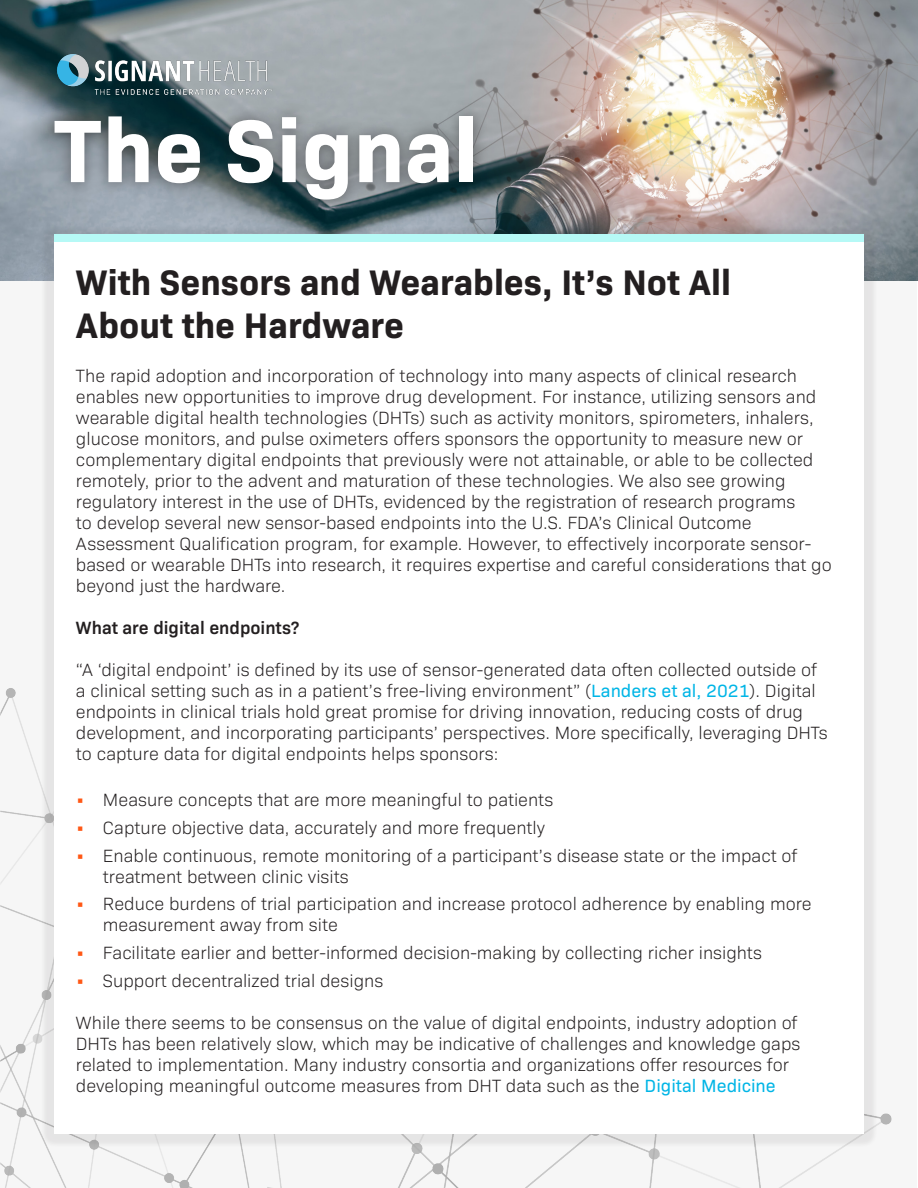
<style>
.page{position:relative;width:918px;height:1188px;background:#fff}
.page>*{position:absolute;margin:0;border:0;box-sizing:border-box;transform-origin:0 0}
.t1{font:700 90px "Bio Sans";color:#fff}
.t2{font:700 36px/43.2px "Bio Sans";color:#231f20}
.t3{font:300 18px/21px "Bio Sans";color:#231f20}
.t4{font:600 18px "Bio Sans";color:#231f20}
.s1{font-weight:400;color:#00b5e6}
.s2{font-weight:600;color:#ff5815}
</style>
<div class="page">
<div style="left:0;top:269px;width:916px;height:919px;background:#f6f6f6"></div>
<img style="left:1px;top:688px;width:891px;height:500px">
<img style="left:0;top:0;width:918px;height:281px">
<div style="left:40px;top:101px;width:448px;height:114px;background:#231f20;opacity:.52"></div>
<img style="left:54px;top:54px;width:219px;height:41px">
<div style="left:40px;top:226px;width:838px;height:922px;background:#231f20;opacity:.08"></div>
<div style="left:54px;top:240px;width:810px;height:894px;background:#fff"></div>
<div style="left:54px;top:234px;width:810px;height:8px;background:#b6f9f6"></div>
<p class="t1" style="left:54px;top:82px;width:426px">The Signal</p>
<p class="t2" style="left:76px;top:258px;width:657px">With Sensors and Wearables, It’s Not All<br>About the Hardware</p>
<p class="t3" style="left:76px;top:364px;width:757px">The rapid adoption and incorporation of technology into many aspects of clinical research enables new opportunities to improve drug development. For instance, utilizing sensors and wearable digital health technologies (DHTs) such as activity monitors, spirometers, inhalers, glucose monitors, and pulse oximeters offers sponsors the opportunity to measure new or complementary digital endpoints that previously were not attainable, or able to be collected remotely, prior to the advent and maturation of these technologies. We also see growing regulatory interest in the use of DHTs, evidenced by the registration of research programs<br>to develop several new sensor-based endpoints into the U.S. FDA’s Clinical Outcome Assessment Qualification program, for example. However, to effectively incorporate sensor&shy;based or wearable DHTs into research, it requires expertise and careful considerations that go beyond just the hardware.</p>
<p class="t4" style="left:76px;top:615px;width:225px">What are digital endpoints?</p>
<p class="t3" style="left:76px;top:658px;width:753px">“A ‘digital endpoint’ is defined by its use of sensor-generated data often collected outside of a clinical setting such as in a patient’s free-living environment” (<span class="s1">Landers et al, 2021</span>). Digital endpoints in clinical trials hold great promise for driving innovation, reducing costs of drug development, and incorporating participants’ perspectives. More specifically, leveraging DHTs to capture data for digital endpoints helps sponsors:</p>
<p class="t3" style="left:76px;top:788px;width:479px"><span class="s2">•</span> Measure concepts that are more meaningful to patients</p>
<p class="t3" style="left:76px;top:816px;width:471px"><span class="s2">•</span> Capture objective data, accurately and more frequently</p>
<p class="t3" style="left:103px;top:844px;width:696px;text-indent:-27px"><span class="s2">•</span> Enable continuous, remote monitoring of a participant’s disease state or the impact of treatment between clinic visits</p>
<p class="t3" style="left:103px;top:892px;width:710px;text-indent:-27px"><span class="s2">•</span> Reduce burdens of trial participation and increase protocol adherence by enabling more measurement away from site</p>
<p class="t3" style="left:76px;top:941px;width:688px"><span class="s2">•</span> Facilitate earlier and better-informed decision-making by collecting richer insights</p>
<p class="t3" style="left:76px;top:969px;width:309px"><span class="s2">•</span> Support decentralized trial designs</p>
<p class="t3" style="left:76px;top:1011px;width:726px">While there seems to be consensus on the value of digital endpoints, industry adoption of DHTs has been relatively slow, which may be indicative of challenges and knowledge gaps related to implementation. Many industry consortia and organizations offer resources for developing meaningful outcome measures from DHT data such as the <span class="s1">Digital Medicine</span></p>
</div>
